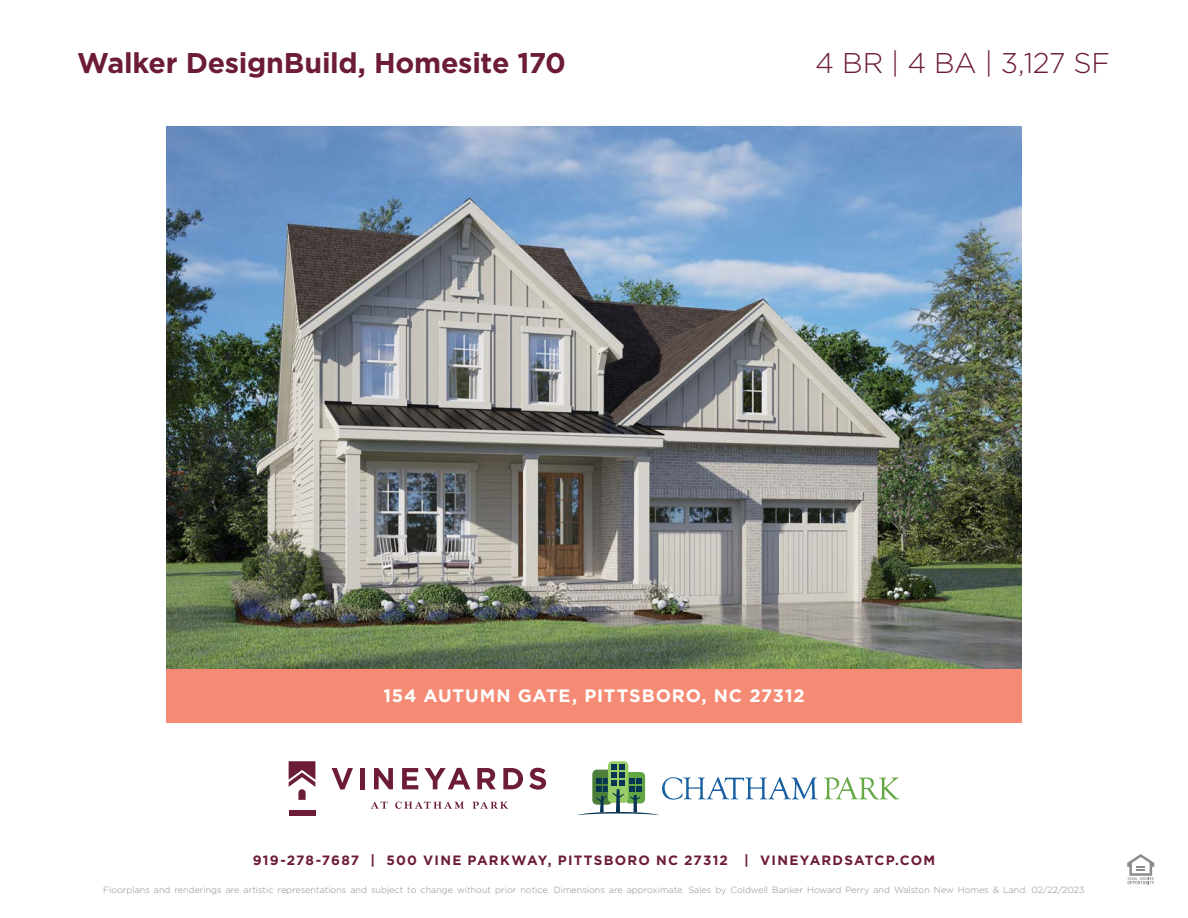
<style>
.page{position:relative;width:1188px;height:918px;background:#fff}
.page>*{position:absolute;margin:0;border:0;box-sizing:border-box;transform-origin:0 0}
.t1{font:700 28.5px "Gotham";letter-spacing:-.01em;color:#6c1b38}
.t2{font:300 28.5px "Gotham";letter-spacing:-.02em;color:#6c1b38}
.t3{font:700 18px "Gotham";letter-spacing:.045em;color:#fff}
.t4{font:700 13.5px "Gotham";letter-spacing:.09em;color:#6c1b38}
.t5{font:300 9px "Gotham";color:#8a8c8f}
</style>
<div class="page">
<div style="left:608px;top:761px;width:20px;height:42px;background:linear-gradient(to right,#98cc66,#98cc66);border-radius:5px"></div>
<svg style="left:824px;top:777px;width:75px;height:23px"></svg>
<svg style="left:578px;top:765px;width:240px;height:50px"></svg>
<svg style="left:332px;top:768px;width:21px;height:21px"></svg>
<div style="left:360px;top:768px;width:5px;height:21px;background:#6c1b38"></div>
<svg style="left:374px;top:768px;width:19px;height:21px"></svg>
<svg style="left:402px;top:768px;width:16px;height:21px"></svg>
<svg style="left:425px;top:768px;width:45px;height:21px"></svg>
<svg style="left:477px;top:768px;width:19px;height:21px"></svg>
<svg style="left:503px;top:768px;width:20px;height:21px"></svg>
<svg style="left:529px;top:768px;width:17px;height:22px"></svg>
<svg style="left:371px;top:802px;width:17px;height:7px"></svg>
<svg style="left:395px;top:802px;width:69px;height:7px"></svg>
<svg style="left:472px;top:802px;width:36px;height:7px"></svg>
<svg style="left:289px;top:761px;width:26px;height:39px"></svg>
<div style="left:289px;top:810px;width:26px;height:5px;background:#6c1b38"></div>
<svg style="left:1127px;top:854px;width:27px;height:30px"></svg>
<div style="left:166px;top:669px;width:856px;height:54px;background:#f58b75"></div>
<img style="left:166px;top:127px;width:856px;height:541px">
<p class="t1" style="left:77px;top:44px;width:490px">Walker DesignBuild, Homesite 170</p>
<p class="t2" style="left:815px;top:45px;width:296px">4 BR | 4 BA | 3,127 SF</p>
<p class="t3" style="left:383px;top:684px;width:423px">154 AUTUMN GATE, PITTSBORO, NC 27312</p>
<h3 class="t4" style="left:253px;top:851px;width:684px">919-278-7687 | 500 VINE PARKWAY, PITTSBORO NC 27312 | VINEYARDSATCP.COM</h3>
<p class="t5" style="left:103px;top:884px;width:983px">Floorplans and renderings are artistic representations and subject to change without prior notice. Dimensions are approximate. Sales by Coldwell Banker Howard Perry and Walston New Homes &amp; Land. 02/22/2023</p>
</div>
